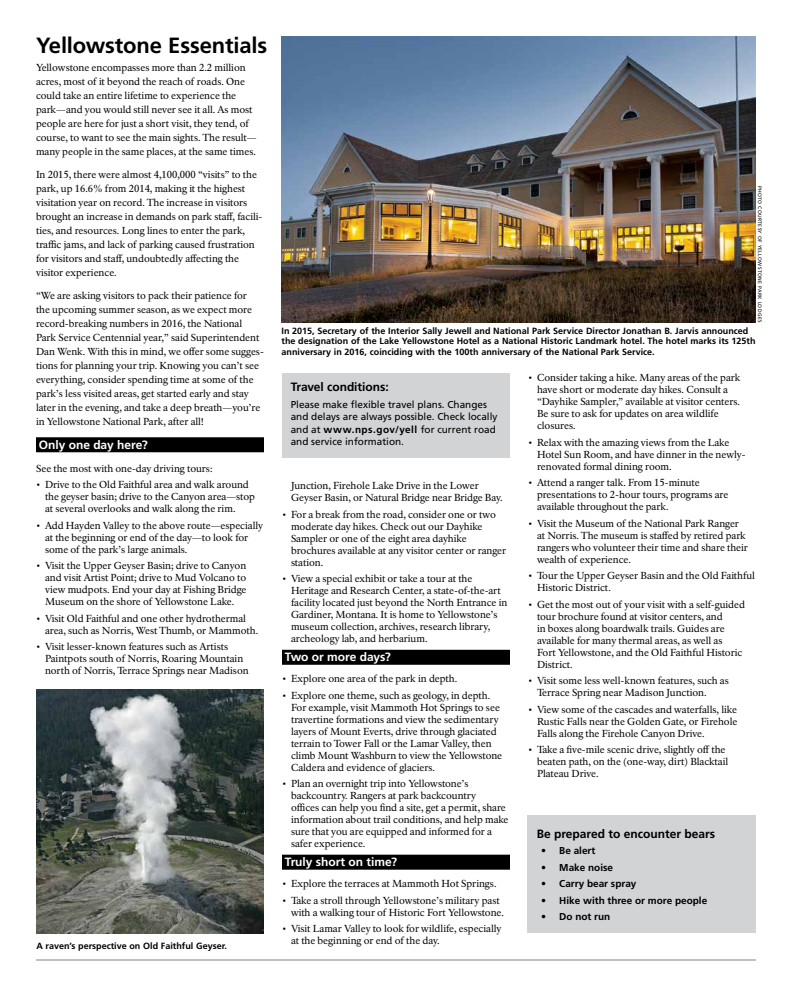
<style>
.page{position:relative;width:792px;height:1008px;background:#fff}
.page>*{position:absolute;margin:0;border:0;box-sizing:border-box;transform-origin:0 0}
.YT-Heading_1{font:700 22px "Frutiger LT Std";letter-spacing:-.005em;color:#000}
.YT-Subhead_3{font:700 12px "Frutiger LT Std";letter-spacing:-.005em;color:#fff}
.YT-Heading_2{font:700 12px "Frutiger LT Std";color:#000}
.YT-Subhead_1{font:700 12px "Frutiger LT Std";letter-spacing:-.005em;color:#000}
.YT-Body_Text{font:10px/12px "NPS Rawlinson OT";letter-spacing:-.005em;color:#000}
.YT-Subhead_1-2{font:10px/12px "Frutiger LT Std";color:#000}
.t1{font:700 10px "Frutiger LT Std";color:#000}
.YT-caption{font:700 9px/10.8px "Frutiger LT Std";color:#000}
.t2{font:5px "Frutiger LT Std";letter-spacing:.075em;color:#000}
.s1{font-weight:700}
</style>
<div class="page">
<hr style="left:36px;top:960px;width:720px;height:1px;background:#000">
<div style="left:36px;top:437px;width:228px;height:15px;background:#000"></div>
<div style="left:282px;top:650px;width:228px;height:15px;background:#000"></div>
<div style="left:282px;top:855px;width:228px;height:15px;background:#000"></div>
<div style="left:528px;top:816px;width:228px;height:117px;background:#d1d3d4"></div>
<div style="left:282px;top:373px;width:228px;height:85px;background:#d1d3d4"></div>
<img style="left:282px;top:36px;width:474px;height:286px">
<img style="left:36px;top:690px;width:228px;height:243px">
<p class="YT-Heading_1" style="left:36px;top:32px;width:233px">Yellowstone Essentials</p>
<p class="YT-Body_Text" style="left:36px;top:61px;width:222px;line-height:14px">Yellowstone encompasses more than 2.2 million acres, most of it beyond the reach of roads. One could take an entire lifetime to experience the park—and you would still never see it all. As most people are here for just a short visit, they tend, of course, to want to see the main sights. The result— many people in the same places, at the same times.</p>
<p class="YT-Body_Text" style="left:36px;top:168px;width:228px;line-height:14px">In 2015, there were almost 4,100,000 “visits” to the park, up 16.6% from 2014, making it the highest visitation year on record. The increase in visitors brought an increase in demands on park staff, facili&shy;ties, and resources. Long lines to enter the park, traffic jams, and lack of parking caused frustration for visitors and staff, undoubtedly affecting the visitor experience.</p>
<p class="YT-Body_Text" style="left:36px;top:289px;width:230px;line-height:14px">“We are asking visitors to pack their patience for<br>the upcoming summer season, as we expect more record-breaking numbers in 2016, the National Park Service Centennial year,” said Superintendent Dan Wenk. With this in mind, we offer some sugges&shy;tions for planning your trip. Knowing you can’t see everything, consider spending time at some of the park’s less visited areas, get started early and stay later in the evening, and take a deep breath—you’re in Yellowstone National Park, after all!</p>
<p class="YT-Subhead_3" style="left:39px;top:438px;width:110px">Only one day here?</p>
<p class="YT-Body_Text" style="left:36px;top:462px;width:178px">See the most with one-day driving tours:</p>
<p class="YT-Body_Text" style="left:45px;top:479px;width:212px;text-indent:-9px">• Drive to the Old Faithful area and walk around the geyser basin; drive to the Canyon area—stop at several overlooks and walk along the rim.</p>
<p class="YT-Body_Text" style="left:45px;top:519px;width:220px;text-indent:-9px">• Add Hayden Valley to the above route—especially at the beginning or end of the day—to look for some of the park’s large animals.</p>
<p class="YT-Body_Text" style="left:45px;top:560px;width:203px;text-align:justify;text-indent:-9px">• Visit the Upper Geyser Basin; drive to Canyon and visit Artist Point; drive to Mud Volcano to view mudpots. End your day at Fishing Bridge Museum on the shore of Yellowstone Lake.</p>
<p class="YT-Body_Text" style="left:45px;top:612px;width:215px;text-indent:-9px">• Visit Old Faithful and one other hydrothermal area, such as Norris, West Thumb, or Mammoth.</p>
<p class="YT-Body_Text" style="left:45px;top:641px;width:205px;text-indent:-9px">• Visit lesser-known features such as Artists<br>Paintpots south of Norris, Roaring Mountain north of Norris, Terrace Springs near Madison</p>
<p class="YT-caption" style="left:36px;top:940px;width:192px">A raven’s perspective on Old Faithful Geyser.</p>
<p class="t2" style="left:763px;top:186px;width:138px;rotate:90deg">PHOTO COURTESY OF YELLOWSTONE PARK LODGES</p>
<p class="YT-caption" style="left:282px;top:325px;width:476px">In 2015, Secretary of the Interior Sally Jewell and National Park Service Director Jonathan B. Jarvis announced the designation of the Lake Yellowstone Hotel as a National Historic Landmark hotel. The hotel marks its 125th anniversary in 2016, coinciding with the 100th anniversary of the National Park Service.</p>
<p class="YT-Subhead_1" style="left:291px;top:380px;width:99px">Travel conditions:</p>
<p class="YT-Subhead_1-2" style="left:291px;top:398px;width:208px">Please make flexible travel plans. Changes and delays are always possible. Check locally</p>
<p class="YT-Subhead_1-2" style="left:291px;top:423px;width:207px">and at <span class="s1">www.nps.gov/yell</span> for current road and service information.</p>
<p class="YT-Body_Text" style="left:291px;top:480px;width:213px">Junction, Firehole Lake Drive in the Lower<br>Geyser Basin, or Natural Bridge near Bridge Bay.</p>
<p class="YT-Body_Text" style="left:291px;top:509px;width:217px;text-indent:-9px">• For a break from the road, consider one or two moderate day hikes. Check out our Dayhike Sampler or one of the eight area dayhike brochures available at any visitor center or ranger station.</p>
<p class="YT-Body_Text" style="left:291px;top:573px;width:218px;text-indent:-9px">• View a special exhibit or take a tour at the Heritage and Research Center, a state-of-the-art facility located just beyond the North Entrance in Gardiner, Montana. It is home to Yellowstone’s museum collection, archives, research library, archeology lab, and herbarium.</p>
<p class="YT-Subhead_3" style="left:285px;top:650px;width:108px">Two or more days?</p>
<p class="YT-Body_Text" style="left:282px;top:673px;width:177px">• Explore one area of the park in depth.</p>
<p class="YT-Body_Text" style="left:291px;top:689px;width:213px;text-indent:-9px">• Explore one theme, such as geology, in depth.<br>For example, visit Mammoth Hot Springs to see travertine formations and view the sedimentary layers of Mount Everts, drive through glaciated terrain to Tower Fall or the Lamar Valley, then climb Mount Washburn to view the Yellowstone Caldera and evidence of glaciers.</p>
<p class="YT-Body_Text" style="left:291px;top:778px;width:219px;text-indent:-9px">• Plan an overnight trip into Yellowstone’s backcountry. Rangers at park backcountry<br>offices can help you find a site, get a permit, share information about trail conditions, and help make sure that you are equipped and informed for a safer experience.</p>
<p class="YT-Subhead_3" style="left:285px;top:855px;width:114px">Truly short on time?</p>
<p class="YT-Body_Text" style="left:282px;top:878px;width:216px">• Explore the terraces at Mammoth Hot Springs.</p>
<p class="YT-Body_Text" style="left:291px;top:894px;width:215px;text-indent:-9px">• Take a stroll through Yellowstone’s military past with a walking tour of Historic Fort Yellowstone.</p>
<p class="YT-Body_Text" style="left:291px;top:923px;width:212px;text-indent:-9px">• Visit Lamar Valley to look for wildlife, especially at the beginning or end of the day.</p>
<p class="YT-Body_Text" style="left:537px;top:372px;width:205px;text-indent:-9px">• Consider taking a hike. Many areas of the park have short or moderate day hikes. Consult a “Dayhike Sampler,” available at visitor centers.<br>Be sure to ask for updates on area wildlife closures.</p>
<p class="YT-Body_Text" style="left:537px;top:437px;width:210px;text-indent:-9px">• Relax with the amazing views from the Lake<br>Hotel Sun Room, and have dinner in the newly&shy;renovated formal dining room.</p>
<p class="YT-Body_Text" style="left:537px;top:477px;width:193px;text-indent:-9px">• Attend a ranger talk. From 15-minute presentations to 2-hour tours, programs are available throughout the park.</p>
<p class="YT-Body_Text" style="left:537px;top:518px;width:213px;text-indent:-9px">• Visit the Museum of the National Park Ranger at Norris. The museum is staffed by retired park rangers who volunteer their time and share their wealth of experience.</p>
<p class="YT-Body_Text" style="left:537px;top:570px;width:219px;text-indent:-9px">• Tour the Upper Geyser Basin and the Old Faithful<br>Historic District.</p>
<p class="YT-Body_Text" style="left:537px;top:599px;width:210px;text-indent:-9px">• Get the most out of your visit with a self-guided tour brochure found at visitor centers, and<br>in boxes along boardwalk trails. Guides are available for many thermal areas, as well as<br>Fort Yellowstone, and the Old Faithful Historic District.</p>
<p class="YT-Body_Text" style="left:537px;top:675px;width:193px;text-indent:-9px">• Visit some less well-known features, such as<br>Terrace Spring near Madison Junction.</p>
<p class="YT-Body_Text" style="left:537px;top:704px;width:202px;text-align:justify;text-indent:-9px">• View some of the cascades and waterfalls, like Rustic Falls near the Golden Gate, or Firehole Falls along the Firehole Canyon Drive.</p>
<p class="YT-Body_Text" style="left:537px;top:744px;width:193px;text-indent:-9px">• Take a five-mile scenic drive, slightly off the beaten path, on the (one-way, dirt) Blacktail<br>Plateau Drive.</p>
<p class="YT-Heading_2" style="left:537px;top:827px;width:180px">Be prepared to encounter bears</p>
<p class="t1" style="left:541px;top:845px;width:56px">• Be alert</p>
<p class="t1" style="left:541px;top:861px;width:73px">• Make noise</p>
<p class="t1" style="left:541px;top:878px;width:97px">• Carry bear spray</p>
<p class="t1" style="left:541px;top:894px;width:168px">• Hike with three or more people</p>
<p class="t1" style="left:541px;top:911px;width:71px">• Do not run</p>
</div>
